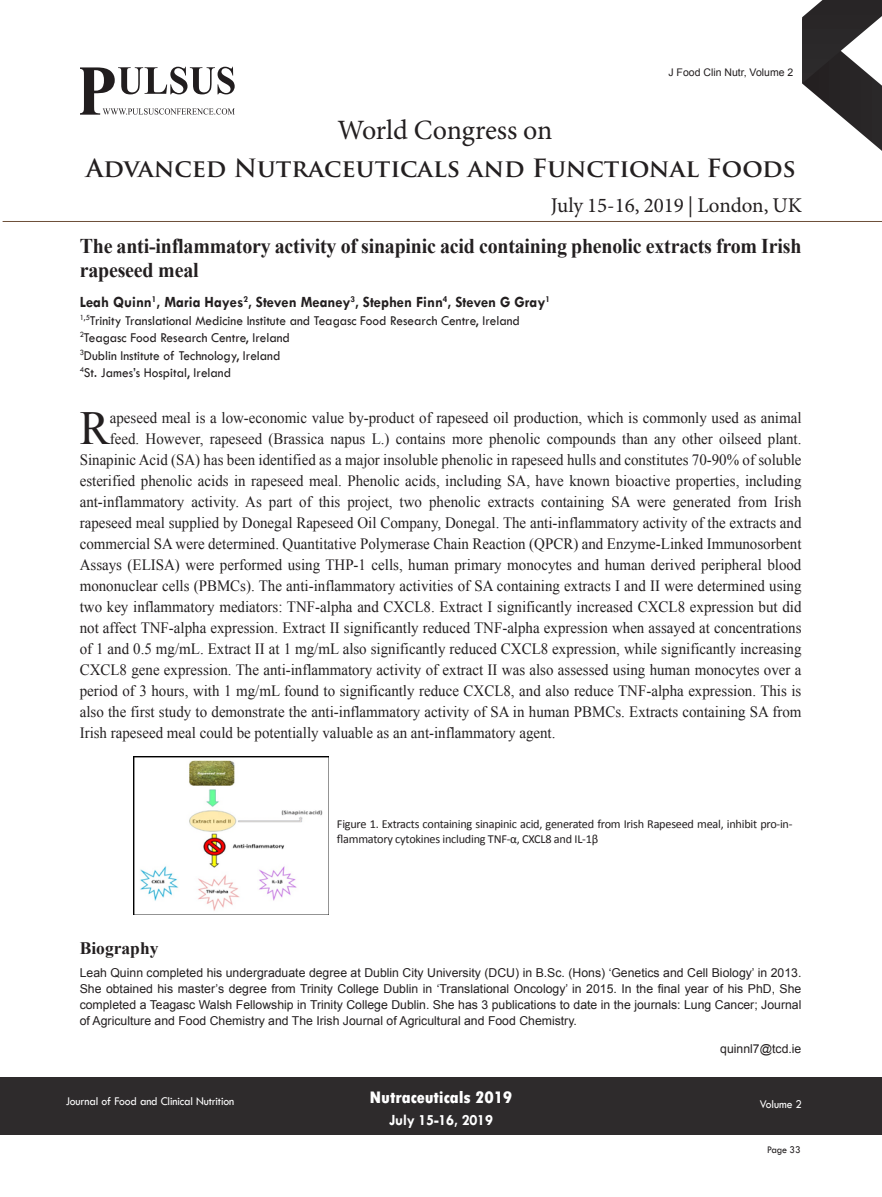
<style>
.page{position:relative;width:882px;height:1197px;background:#fff}
.page>*{position:absolute;margin:0;border:0;box-sizing:border-box;transform-origin:0 0}
.Affiliation{font:47.43px "Times New Roman";color:#231f20;scale:.95 1}
.t1{font:28px "Minion Pro";letter-spacing:-.005em;color:#231f20}
.t2{font:700 24.5px "Trajan Pro";color:#231f20}
.t3{font:700 21px/24.5px "Times New Roman";letter-spacing:-.01em;color:#231f20;scale:.95 1}
.t4{font:21px "Minion Pro";color:#231f20}
.t5{font:800 condensed 17.5px "Tw Cen";letter-spacing:-.01em;color:#fff;scale:1.1 1}
.Bio_Heading{font:700 17.5px "Times New Roman";color:#231f20}
.Affiliation-2{font:15.75px "Times New Roman";color:#231f20;scale:.95 1}
.Name{font:700 15.75px "Tw Cen";color:#231f20;scale:.95 1}
.t6{font:700 15.75px "Tw Cen";letter-spacing:-.01em;color:#fff;scale:.95 1}
.Affiliation-3{font:14px/17.5px "Tw Cen";color:#231f20;scale:.95 1}
.Biography{font:12.25px/15.8px "Arial";color:#231f20;text-align:justify}
.t7{font:12.25px/14.7px "Calibri";letter-spacing:-.02em;color:#231f20}
.t8{font:12.25px "Tw Cen";letter-spacing:-.01em;color:#fff;scale:.95 1}
.t9{font:10.5px "Arial";color:#231f20}
.t10{font:10.5px "Tw Cen";letter-spacing:-.02em;color:#231f20;scale:.95 1}
</style>
<div class="page">
<svg style="left:802px;top:0;width:80px;height:151px"></svg>
<div style="left:0;top:1077px;width:882px;height:58px;background:#2e2b2c"></div>
<svg style="left:80px;top:67px;width:155px;height:48px"></svg>
<hr style="left:3px;top:221px;width:879px;height:1px;background:#6d4e38">
<img style="left:133px;top:757px;width:196px;height:158px">
<h2 class="t1" style="left:338px;top:111px;width:216px">World Congress on</h2>
<p class="t9" style="left:668px;top:65px;width:126px">J Food Clin Nutr, Volume 2</p>
<h3 class="t2" style="left:86px;top:153px;width:711px">Advanced Nutraceuticals and Functional Foods</h3>
<h3 class="t4" style="left:551px;top:191px;width:253px">July 15-16, 2019 | London, UK</h3>
<p class="t3" style="left:80px;top:233px;width:761px">The anti-inflammatory activity of sinapinic acid containing phenolic extracts from Irish rapeseed meal</p>
<p class="Name" style="left:80px;top:293px;width:497px">Leah Quinn<sup>1</sup>, Maria Hayes<sup>2</sup>, Steven Meaney<sup>3</sup>, Stephen Finn<sup>4</sup>, Steven G Gray<sup>1</sup></p>
<p class="Affiliation-3" style="left:80px;top:311px;width:465px"><sup>1,5</sup>Trinity Translational Medicine Institute and Teagasc Food Research Centre, Ireland <sup>2</sup>Teagasc Food Research Centre, Ireland<br><sup>3</sup>Dublin Institute of Technology, Ireland<br><sup>4</sup>St. James’s Hospital, Ireland</p>
<p class="Affiliation" style="left:80px;top:396px;width:33px">R</p>
<p class="Affiliation-2" style="left:110px;top:407px;width:730px">apeseed meal is a low-economic value by-product of rapeseed oil production, which is commonly used as animal</p>
<p class="Affiliation-2" style="left:110px;top:428px;width:730px">feed. However, rapeseed (Brassica napus L.) contains more phenolic compounds than any other oilseed plant.</p>
<p class="Affiliation-2" style="left:80px;top:449px;width:761px">Sinapinic Acid (SA) has been identified as a major insoluble phenolic in rapeseed hulls and constitutes 70-90% of soluble</p>
<p class="Affiliation-2" style="left:80px;top:470px;width:761px">esterified phenolic acids in rapeseed meal. Phenolic acids, including SA, have known bioactive properties, including</p>
<p class="Affiliation-2" style="left:80px;top:491px;width:761px">ant-inflammatory activity. As part of this project, two phenolic extracts containing SA were generated from Irish</p>
<p class="Affiliation-2" style="left:80px;top:512px;width:761px">rapeseed meal supplied by Donegal Rapeseed Oil Company, Donegal. The anti-inflammatory activity of the extracts and</p>
<p class="Affiliation-2" style="left:80px;top:533px;width:761px">commercial SA were determined. Quantitative Polymerase Chain Reaction (QPCR) and Enzyme-Linked Immunosorbent</p>
<p class="Affiliation-2" style="left:80px;top:554px;width:761px">Assays (ELISA) were performed using THP-1 cells, human primary monocytes and human derived peripheral blood</p>
<p class="Affiliation-2" style="left:80px;top:575px;width:761px">mononuclear cells (PBMCs). The anti-inflammatory activities of SA containing extracts I and II were determined using</p>
<p class="Affiliation-2" style="left:80px;top:596px;width:761px">two key inflammatory mediators: TNF-alpha and CXCL8. Extract I significantly increased CXCL8 expression but did</p>
<p class="Affiliation-2" style="left:80px;top:617px;width:761px">not affect TNF-alpha expression. Extract II significantly reduced TNF-alpha expression when assayed at concentrations</p>
<p class="Affiliation-2" style="left:80px;top:638px;width:761px">of 1 and 0.5 mg/mL. Extract II at 1 mg/mL also significantly reduced CXCL8 expression, while significantly increasing</p>
<p class="Affiliation-2" style="left:80px;top:659px;width:761px">CXCL8 gene expression. The anti-inflammatory activity of extract II was also assessed using human monocytes over a</p>
<p class="Affiliation-2" style="left:80px;top:680px;width:761px">period of 3 hours, with 1 mg/mL found to significantly reduce CXCL8, and also reduce TNF-alpha expression. This is</p>
<p class="Affiliation-2" style="left:80px;top:701px;width:761px">also the first study to demonstrate the anti-inflammatory activity of SA in human PBMCs. Extracts containing SA from</p>
<p class="Affiliation-2" style="left:80px;top:722px;width:502px">Irish rapeseed meal could be potentially valuable as an ant-inflammatory agent.</p>
<p class="t7" style="left:337px;top:817px;width:457px">Figure 1. Extracts containing sinapinic acid, generated from Irish Rapeseed meal, inhibit pro-in&shy;flammatory cytokines including TNF-α, CXCL8 and IL-1β</p>
<p class="Bio_Heading" style="left:80px;top:936px;width:80px">Biography</p>
<p class="Biography" style="left:80px;top:965px;width:723px">Leah Quinn completed his undergraduate degree at Dublin City University (DCU) in B.Sc. (Hons) ‘Genetics and Cell Biology’ in 2013.<br>She obtained his master’s degree from Trinity College Dublin in ‘Translational Oncology’ in 2015. In the final year of his PhD, She completed a Teagasc Walsh Fellowship in Trinity College Dublin. She has 3 publications to date in the journals: Lung Cancer; Journal of Agriculture and Food Chemistry and The Irish Journal of Agricultural and Food Chemistry.</p>
<p class="Biography" style="left:720px;top:1041px;width:83px">quinnl7@tcd.ie</p>
<p class="t8" style="left:66px;top:1094px;width:179px">Journal of Food and Clinical Nutrition</p>
<p class="t5" style="left:370px;top:1087px;width:131px">Nutraceuticals 2019</p>
<p class="t6" style="left:389px;top:1111px;width:111px">July 15-16, 2019</p>
<p class="t8" style="left:760px;top:1097px;width:46px">Volume 2</p>
<p class="t10" style="left:767px;top:1143px;width:37px">Page 33</p>
</div>
